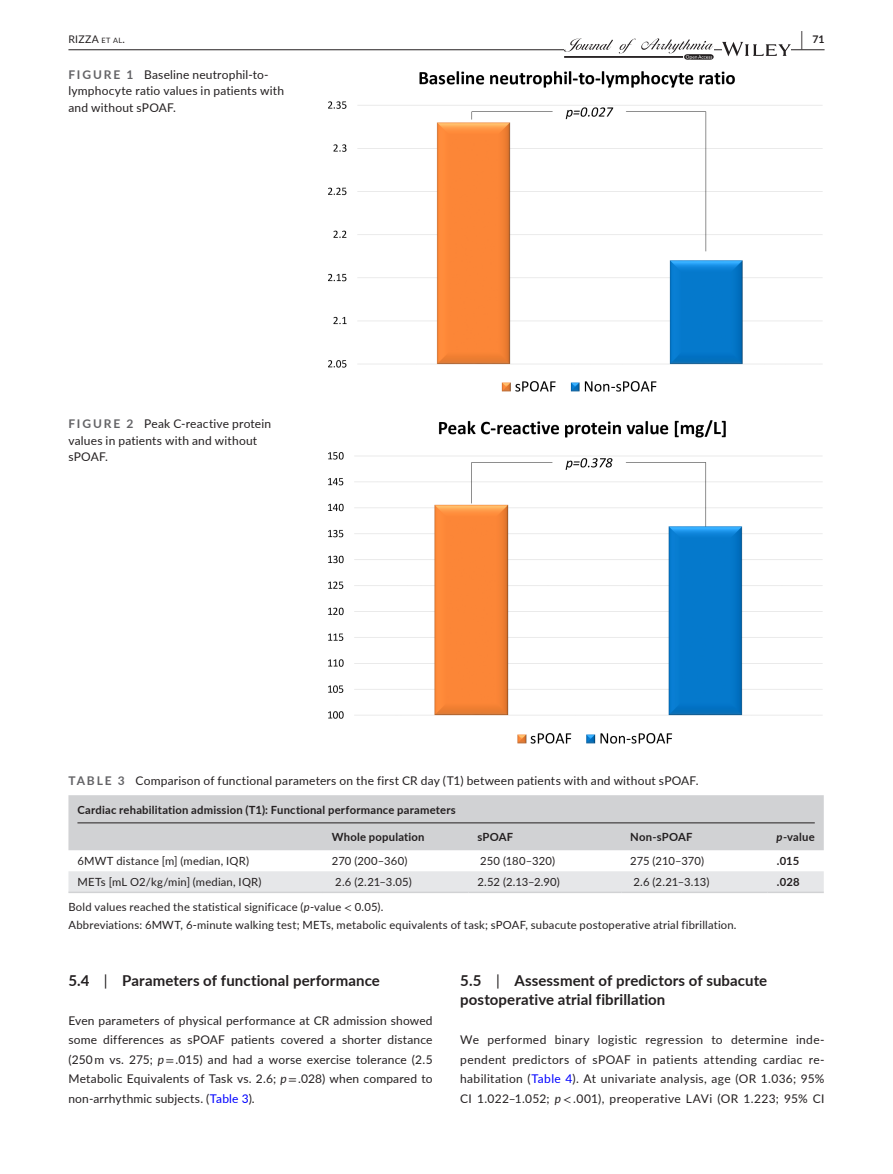
<style>
.page{position:relative;width:893px;height:1174px;background:#fff}
.page>*{position:absolute;margin:0;border:0;box-sizing:border-box;transform-origin:0 0}
.t1{font:700 15px/19.5px "Lato";letter-spacing:.01em;color:#231f20}
.t2{font:12px/19.5px "Lato";letter-spacing:.015em;color:#231f20;text-align:justify}
.t3{font:11.25px/18px "Lato";letter-spacing:.015em;color:#231f20}
.t4{font:700 11.25px "Lato";letter-spacing:.02em;color:#231f20}
.t5{font:11.25px "Lato";letter-spacing:-.005em;color:#231f20}
.t6{font:10.5px "Lato";letter-spacing:.03em;color:#231f20}
.t7{font:700 10.5px "Lato";color:#231f20}
.s1{font-size:7.35px}
.s2{font-size:19.5px}
.s3{font-weight:700;color:#636366}
.s4{font-style:italic}
.s5{font-family:"STIX"}
.s6{font-weight:400}
.s7{color:#00f}
</style>
<div class="page">
<hr style="left:68px;top:49px;width:756px;height:1px;background:#231f20">
<svg style="left:564px;top:38px;width:150px;height:22px"></svg>
<svg style="left:722px;top:42px;width:69px;height:14px"></svg>
<img style="left:328px;top:71px;width:495px;height:321px">
<img style="left:328px;top:420px;width:495px;height:324px">
<div style="left:68px;top:795px;width:756px;height:55px;background:#d1d2d4"></div>
<div style="left:68px;top:871px;width:756px;height:20px;background:#e6e7e9"></div>
<hr style="left:68px;top:891px;width:255px;height:2px;background:#d1d2d4">
<hr style="left:323px;top:891px;width:145px;height:2px;background:#d1d2d4">
<hr style="left:468px;top:891px;width:153px;height:2px;background:#d1d2d4">
<hr style="left:621px;top:891px;width:147px;height:2px;background:#d1d2d4">
<hr style="left:768px;top:891px;width:56px;height:2px;background:#d1d2d4">
<hr style="left:77px;top:822px;width:738px;height:1px;background:#231f20">
<p class="t6" style="left:68px;top:31px;width:58px">RIZZA <span class="s1">et al</span>.</p>
<p class="t7" style="left:801px;top:31px;width:25px"><span class="s2">|</span> 71</p>
<p class="t2" style="left:68px;top:66px;width:217px;line-height:16.5px;text-align:left"><span class="s3">FIGURE 1</span> Baseline neutrophil-to&shy;lymphocyte ratio values in patients with and without sPOAF.</p>
<p class="t2" style="left:68px;top:415px;width:204px;line-height:16.5px;text-align:left"><span class="s3">FIGURE 2</span> Peak C-reactive protein values in patients with and without sPOAF.</p>
<p class="t2" style="left:68px;top:771px;width:631px"><span class="s3">TABLE 3</span> Comparison of functional parameters on the first CR day (T1) between patients with and without sPOAF.</p>
<p class="t4" style="left:77px;top:801px;width:380px">Cardiac rehabilitation admission (T1): Functional performance parameters</p>
<p class="t4" style="left:332px;top:828px;width:94px">Whole population</p>
<p class="t4" style="left:477px;top:828px;width:37px">sPOAF</p>
<p class="t4" style="left:630px;top:828px;width:64px">Non-sPOAF</p>
<p class="t4" style="left:777px;top:828px;width:40px"><span class="s4">p</span>-value</p>
<p class="t3" style="left:77px;top:851px;width:173px">6MWT distance [m] (median, IQR)</p>
<p class="t3" style="left:332px;top:851px;width:77px">270 (200–360)</p>
<p class="t3" style="left:480px;top:851px;width:76px">250 (180–320)</p>
<p class="t5" style="left:630px;top:853px;width:75px">275 (210–370)</p>
<p class="t4" style="left:777px;top:853px;width:24px">.015</p>
<p class="t3" style="left:77px;top:872px;width:186px">METs [mL O2/kg/min] (median, IQR)</p>
<p class="t3" style="left:335px;top:872px;width:78px">2.6 (2.21–3.05)</p>
<p class="t3" style="left:477px;top:872px;width:84px">2.52 (2.13–2.90)</p>
<p class="t3" style="left:633px;top:872px;width:77px">2.6 (2.21–3.13)</p>
<p class="t4" style="left:777px;top:874px;width:24px">.028</p>
<p class="t3" style="left:68px;top:897px;width:670px">Bold values reached the statistical significace (<span class="s4">p</span>-value <span class="s5">&lt;</span> 0.05).<br>Abbreviations: 6MWT, 6-minute walking test; METs, metabolic equivalents of task; sPOAF, subacute postoperative atrial fibrillation.</p>
<p class="t1" style="left:68px;top:970px;width:313px">5.4 <span class="s6">|</span> Parameters of functional performance</p>
<p class="t2" style="left:68px;top:1010px;width:366px">Even parameters of physical performance at CR admission showed some differences as sPOAF patients covered a shorter distance (250 m vs. 275; <span class="s4">p</span><span class="s5">=</span> .015) and had a worse exercise tolerance (2.5<br>Metabolic Equivalents of Task vs. 2.6; <span class="s4">p</span><span class="s5">=</span> .028) when compared to non-arrhythmic subjects. (<span class="s7">Table 3</span>).</p>
<p class="t1" style="left:460px;top:970px;width:308px">5.5 <span class="s6">|</span> Assessment of predictors of subacute postoperative atrial fibrillation</p>
<p class="t2" style="left:460px;top:1029px;width:366px">We performed binary logistic regression to determine inde&shy;pendent predictors of sPOAF in patients attending cardiac re&shy;habilitation (<span class="s7">Table 4</span>). At univariate analysis, age (OR 1.036; 95% CI 1.022–1.052; <span class="s4">p</span><span class="s5">&lt;</span> .001), preoperative LAVi (OR 1.223; 95% CI</p>
</div>
